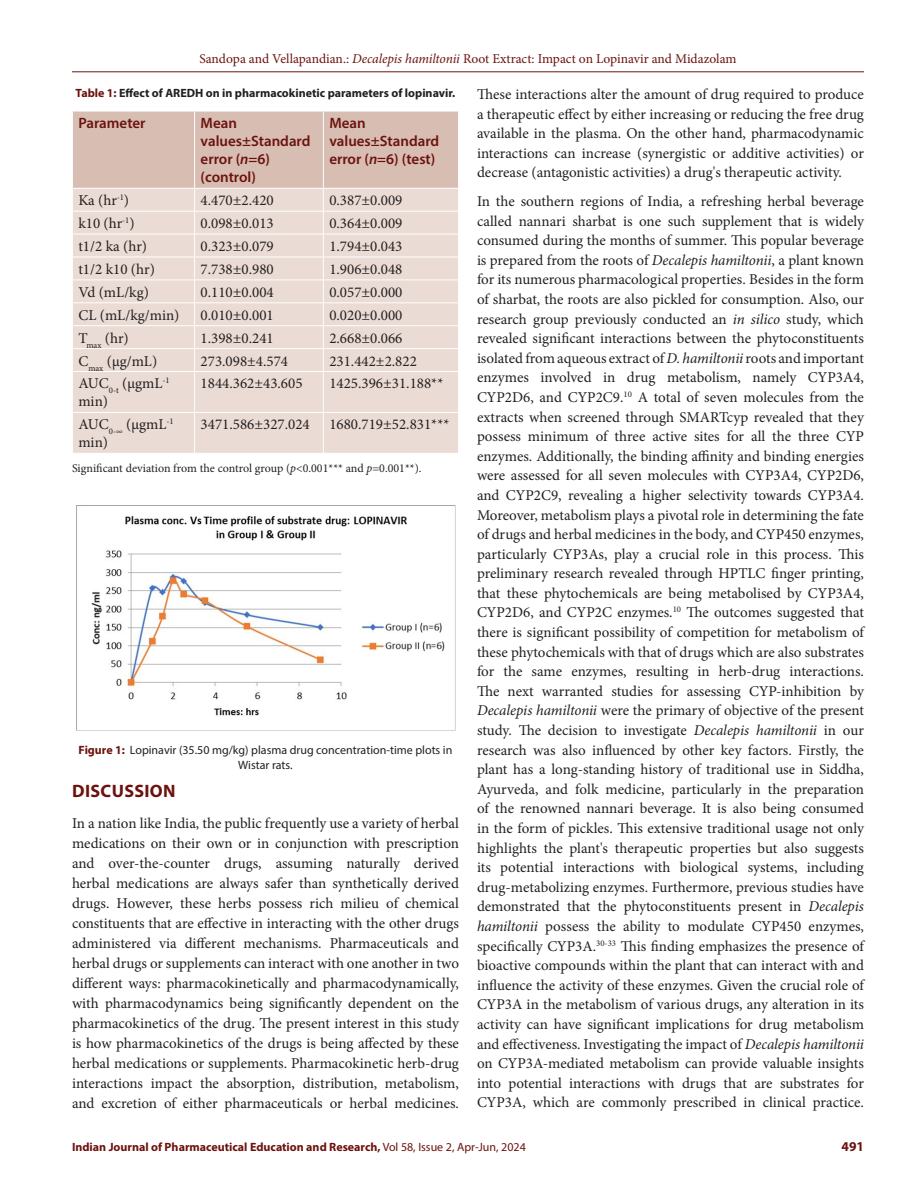
<style>
.page{position:relative;width:918px;height:1188px;background:#fff}
.page>*{position:absolute;margin:0;border:0;box-sizing:border-box;transform-origin:0 0}
.Heading_1{font:700 18px "Myriad Pro";letter-spacing:.02em;color:#6c120e}
.Body_text{font:15px/19.6px "Minion Pro";color:#231f20;text-align:justify}
.Body_text__FO{font:15px/20px "Minion Pro";color:#231f20;text-align:justify}
.Table_Body{font:15px/18px "Minion Pro";color:#231f20}
.Table_Header{font:600 15px/18px "Myriad Pro";color:#6c120e}
.t1{font:13.5px "Minion Pro";color:#6c120e}
.t2{font:700 13.5px "Myriad Pro";color:#6c120e}
.t3{font:700 12px "Myriad Pro";color:#6c120e}
.FIG_Caption{font:12px/15px "Myriad Pro";color:#231f20;text-align:center}
.Table_Footnote{font:12px "Minion Pro";color:#231f20}
.Table_Caption{font:700 12px "Myriad Pro";color:#231f20}
.s1{font-style:italic}
.s2{color:#6c120e}
.s3{font-weight:700;color:#6c120e}
.s4{font-weight:400}
</style>
<div class="page">
<hr style="left:72px;top:72px;width:792px;height:1px;background:#6c120e">
<div style="left:73px;top:372px;width:385px;height:81px;background:#eadbd4"></div>
<svg style="left:72px;top:111px;width:387px;height:260px;background:#e5d3cb"></svg>
<hr style="left:194px;top:372px;width:1px;height:40px;background:#fff">
<hr style="left:323px;top:372px;width:1px;height:40px;background:#fff">
<hr style="left:72px;top:412px;width:123px;height:1px;background:#fff">
<hr style="left:195px;top:412px;width:128px;height:1px;background:#fff">
<hr style="left:194px;top:413px;width:1px;height:40px;background:#fff">
<hr style="left:323px;top:412px;width:136px;height:1px;background:#fff">
<hr style="left:323px;top:413px;width:1px;height:40px;background:#fff">
<img style="left:76px;top:505px;width:380px;height:226px">
<p class="t1" style="left:199px;top:50px;width:539px">Sandopa and Vellapandian.: <span class="s1">Decalepis hamiltonii</span> Root Extract: Impact on Lopinavir and Midazolam</p>
<p class="Table_Caption" style="left:76px;top:85px;width:381px"><span class="s2">Table 1:</span> Effect of AREDH on in pharmacokinetic parameters of lopinavir.</p>
<p class="Table_Header" style="left:78px;top:114px;width:69px">Parameter</p>
<p class="Table_Header" style="left:201px;top:114px;width:111px">Mean values±Standard error (<span class="s1">n</span>=6) (control)</p>
<p class="Table_Header" style="left:329px;top:114px;width:111px">Mean values±Standard error (<span class="s1">n</span>=6) (test)</p>
<p class="Table_Body" style="left:78px;top:191px;width:52px">Ka (hr<sup>-1</sup>)</p>
<p class="Table_Body" style="left:201px;top:191px;width:75px">4.470±2.420</p>
<p class="Table_Body" style="left:329px;top:191px;width:75px">0.387±0.009</p>
<p class="Table_Body" style="left:78px;top:214px;width:58px">k10 (hr<sup>-1</sup>)</p>
<p class="Table_Body" style="left:201px;top:214px;width:75px">0.098±0.013</p>
<p class="Table_Body" style="left:329px;top:214px;width:75px">0.364±0.009</p>
<p class="Table_Body" style="left:78px;top:237px;width:70px">t1/2 ka (hr)</p>
<p class="Table_Body" style="left:201px;top:237px;width:75px">0.323±0.079</p>
<p class="Table_Body" style="left:329px;top:237px;width:75px">1.794±0.043</p>
<p class="Table_Body" style="left:78px;top:260px;width:78px">t1/2 k10 (hr)</p>
<p class="Table_Body" style="left:201px;top:260px;width:75px">7.738±0.980</p>
<p class="Table_Body" style="left:329px;top:260px;width:75px">1.906±0.048</p>
<p class="Table_Body" style="left:78px;top:283px;width:72px">Vd (mL/kg)</p>
<p class="Table_Body" style="left:201px;top:283px;width:75px">0.110±0.004</p>
<p class="Table_Body" style="left:329px;top:283px;width:75px">0.057±0.000</p>
<p class="Table_Body" style="left:78px;top:306px;width:103px">CL (mL/kg/min)</p>
<p class="Table_Body" style="left:201px;top:306px;width:75px">0.010±0.001</p>
<p class="Table_Body" style="left:329px;top:306px;width:75px">0.020±0.000</p>
<p class="Table_Body" style="left:78px;top:329px;width:52px">T<sub>max</sub> (hr)</p>
<p class="Table_Body" style="left:201px;top:329px;width:75px">1.398±0.241</p>
<p class="Table_Body" style="left:329px;top:329px;width:75px">2.668±0.066</p>
<p class="Table_Body" style="left:78px;top:352px;width:80px">C<sub>max</sub> (µg/mL)</p>
<p class="Table_Body" style="left:201px;top:352px;width:89px">273.098±4.574</p>
<p class="Table_Body" style="left:329px;top:352px;width:89px">231.442±2.822</p>
<p class="Table_Body" style="left:78px;top:375px;width:93px">AUC<sub>0-t</sub> (μgmL<sup>-1 </sup>min)</p>
<p class="Table_Body" style="left:201px;top:375px;width:103px">1844.362±43.605</p>
<p class="Table_Body" style="left:329px;top:375px;width:116px">1425.396±31.188**</p>
<p class="Table_Body" style="left:78px;top:416px;width:97px">AUC<sub>0-∞</sub> (μgmL<sup>-1 </sup>min)</p>
<p class="Table_Body" style="left:201px;top:416px;width:111px">3471.586±327.024</p>
<p class="Table_Body" style="left:329px;top:416px;width:122px">1680.719±52.831***</p>
<p class="Table_Footnote" style="left:72px;top:460px;width:351px">Significant deviation from the control group (<span class="s1">p</span>&lt;0.001*** and <span class="s1">p</span>=0.001**).</p>
<p class="FIG_Caption" style="left:79px;top:742px;width:375px"><span class="s3">Figure 1:</span> Lopinavir (35.50 mg/kg) plasma drug concentration-time plots in<br>Wistar rats.</p>
<p class="Heading_1" style="left:72px;top:779px;width:105px">DISCUSSION</p>
<p class="Body_text__FO" style="left:72px;top:813px;width:389px">In a nation like India, the public frequently use a variety of herbal medications on their own or in conjunction with prescription and over-the-counter drugs, assuming naturally derived herbal medications are always safer than synthetically derived drugs. However, these herbs possess rich milieu of chemical constituents that are effective in interacting with the other drugs administered via different mechanisms. Pharmaceuticals and herbal drugs or supplements can interact with one another in two different ways: pharmacokinetically and pharmacodynamically, with pharmacodynamics being significantly dependent on the pharmacokinetics of the drug. The present interest in this study is how pharmacokinetics of the drugs is being affected by these herbal medications or supplements. Pharmacokinetic herb-drug interactions impact the absorption, distribution, metabolism, and excretion of either pharmaceuticals or herbal medicines.</p>
<p class="Body_text__FO" style="left:477px;top:85px;width:389px">These interactions alter the amount of drug required to produce a therapeutic effect by either increasing or reducing the free drug available in the plasma. On the other hand, pharmacodynamic interactions can increase (synergistic or additive activities) or decrease (antagonistic activities) a drug's therapeutic activity.</p>
<p class="Body_text" style="left:477px;top:191px;width:389px">In the southern regions of India, a refreshing herbal beverage called nannari sharbat is one such supplement that is widely consumed during the months of summer. This popular beverage is prepared from the roots of <span class="s1">Decalepis hamiltonii</span>, a plant known for its numerous pharmacological properties. Besides in the form of sharbat, the roots are also pickled for consumption. Also, our research group previously conducted an <span class="s1">in silico</span> study, which revealed significant interactions between the phytoconstituents isolated from aqueous extract of <span class="s1">D. hamiltonii</span> roots and important enzymes involved in drug metabolism, namely CYP3A4, CYP2D6, and CYP2C9.<sup>10</sup> A total of seven molecules from the extracts when screened through SMARTcyp revealed that they possess minimum of three active sites for all the three CYP enzymes. Additionally, the binding affinity and binding energies were assessed for all seven molecules with CYP3A4, CYP2D6, and CYP2C9, revealing a higher selectivity towards CYP3A4.<br>Moreover, metabolism plays a pivotal role in determining the fate of drugs and herbal medicines in the body, and CYP450 enzymes, particularly CYP3As, play a crucial role in this process. This preliminary research revealed through HPTLC finger printing, that these phytochemicals are being metabolised by CYP3A4, CYP2D6, and CYP2C enzymes.<sup>10</sup> The outcomes suggested that there is significant possibility of competition for metabolism of these phytochemicals with that of drugs which are also substrates for the same enzymes, resulting in herb-drug interactions.<br>The next warranted studies for assessing CYP-inhibition by <span class="s1">Decalepis hamiltonii</span> were the primary of objective of the present study. The decision to investigate <span class="s1">Decalepis hamiltonii</span> in our research was also influenced by other key factors. Firstly, the plant has a long-standing history of traditional use in Siddha, Ayurveda, and folk medicine, particularly in the preparation of the renowned nannari beverage. It is also being consumed in the form of pickles. This extensive traditional usage not only highlights the plant's therapeutic properties but also suggests its potential interactions with biological systems, including drug-metabolizing enzymes. Furthermore, previous studies have demonstrated that the phytoconstituents present in <span class="s1">Decalepis hamiltonii</span> possess the ability to modulate CYP450 enzymes, specifically CYP3A.<sup>30-33</sup> This finding emphasizes the presence of bioactive compounds within the plant that can interact with and influence the activity of these enzymes. Given the crucial role of CYP3A in the metabolism of various drugs, any alteration in its activity can have significant implications for drug metabolism and effectiveness. Investigating the impact of <span class="s1">Decalepis hamiltonii </span>on CYP3A-mediated metabolism can provide valuable insights into potential interactions with drugs that are substrates for CYP3A, which are commonly prescribed in clinical practice.</p>
<p class="t3" style="left:72px;top:1139px;width:455px">Indian Journal of Pharmaceutical Education and Research, <span class="s4">Vol 58, Issue 2, Apr-Jun, 2024</span></p>
<p class="t2" style="left:842px;top:1137px;width:24px">491</p>
</div>
